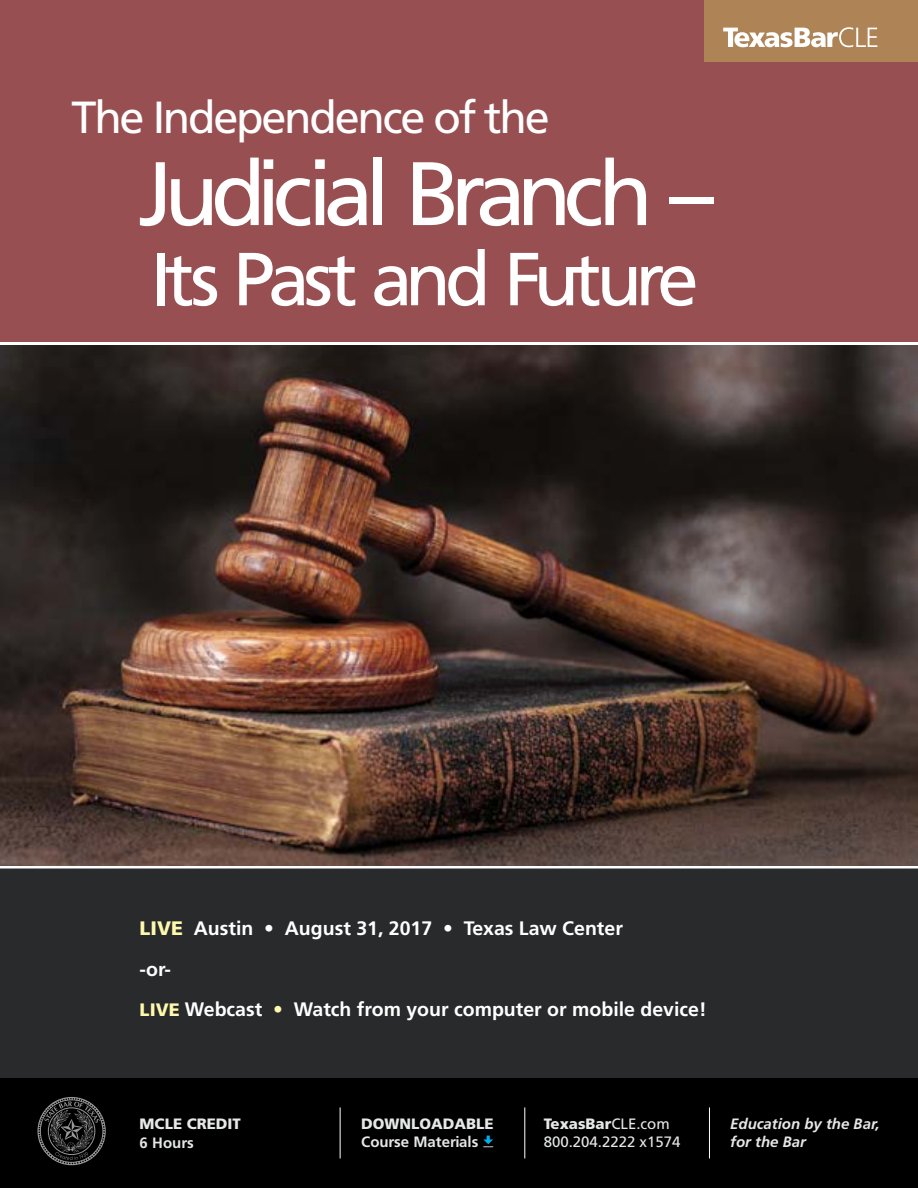
<style>
.page{position:relative;width:918px;height:1188px;background:#fff}
.page>*{position:absolute;margin:0;border:0;box-sizing:border-box;transform-origin:0 0}
.t1{font:90px "Frutiger LT Std";letter-spacing:-.1em;color:#fff}
.t2{font:75px "Frutiger LT Std";letter-spacing:-.085em;color:#fff}
.t3{font:45px "Frutiger LT Std";letter-spacing:-.05em;color:#fff}
.t4{font:700 19.5px/40.5px "Frutiger LT Std";color:#fff}
.t5{font:15px/18px "Frutiger LT Std";color:#e6e7e8}
.t6{font:italic 700 15px/18px "Frutiger LT Std";color:#e6e7e8}
.t7{font:900 15px "Frutiger LT Std";color:#e6e7e8}
.t8{font:700 15px "Frutiger LT Std";color:#e6e7e8}
.s1{font-weight:900;color:#fff9ae}
.s2{font-weight:400}
.s3{font-weight:900;font-size:18px;color:#fff9ae}
.s4{font-weight:900}
</style>
<div class="page">
<div style="left:0;top:0;width:918px;height:342px;background:#974f52"></div>
<div style="left:704px;top:0;width:214px;height:62px;background:#ae8356"></div>
<svg style="left:723px;top:27px;width:154px;height:20px"></svg>
<div style="left:0;top:1077px;width:918px;height:111px;background:#000"></div>
<hr style="left:340px;top:1107px;width:1px;height:51px;background:#fff">
<hr style="left:524px;top:1107px;width:1px;height:51px;background:#fff">
<hr style="left:709px;top:1107px;width:1px;height:51px;background:#fff">
<svg style="left:38px;top:1097px;width:68px;height:68px"></svg>
<svg style="left:483px;top:1136px;width:10px;height:11px"></svg>
<div style="left:0;top:869px;width:918px;height:209px;background:#282a2b"></div>
<img style="left:0;top:345px;width:918px;height:521px">
<h3 class="t3" style="left:72px;top:91px;width:480px">The Independence of the</h3>
<h1 class="t1" style="left:138px;top:141px;width:578px">Judicial Branch –</h1>
<h2 class="t2" style="left:150px;top:235px;width:550px">Its Past and Future</h2>
<p class="t4" style="left:140px;top:908px;width:568px"><span class="s1">LIVE</span> Austin <span class="s2">•</span> August 31, 2017 • Texas Law Center<br>-or-<br><span class="s3">LIVE</span> Webcast <span class="s1">•</span> Watch from your computer or mobile device!</p>
<p class="t7" style="left:140px;top:1115px;width:103px">MCLE CREDIT</p>
<p class="t8" style="left:140px;top:1134px;width:56px">6 Hours</p>
<p class="t7" style="left:361px;top:1115px;width:134px">DOWNLOADABLE</p>
<p class="t8" style="left:361px;top:1133px;width:119px">Course Materials</p>
<p class="t5" style="left:544px;top:1115px;width:138px"><span class="s4">TexasBar</span>CLE.com<br>800.204.2222 x1574</p>
<p class="t6" style="left:730px;top:1115px;width:151px">Education by the Bar, for the Bar</p>
</div>
